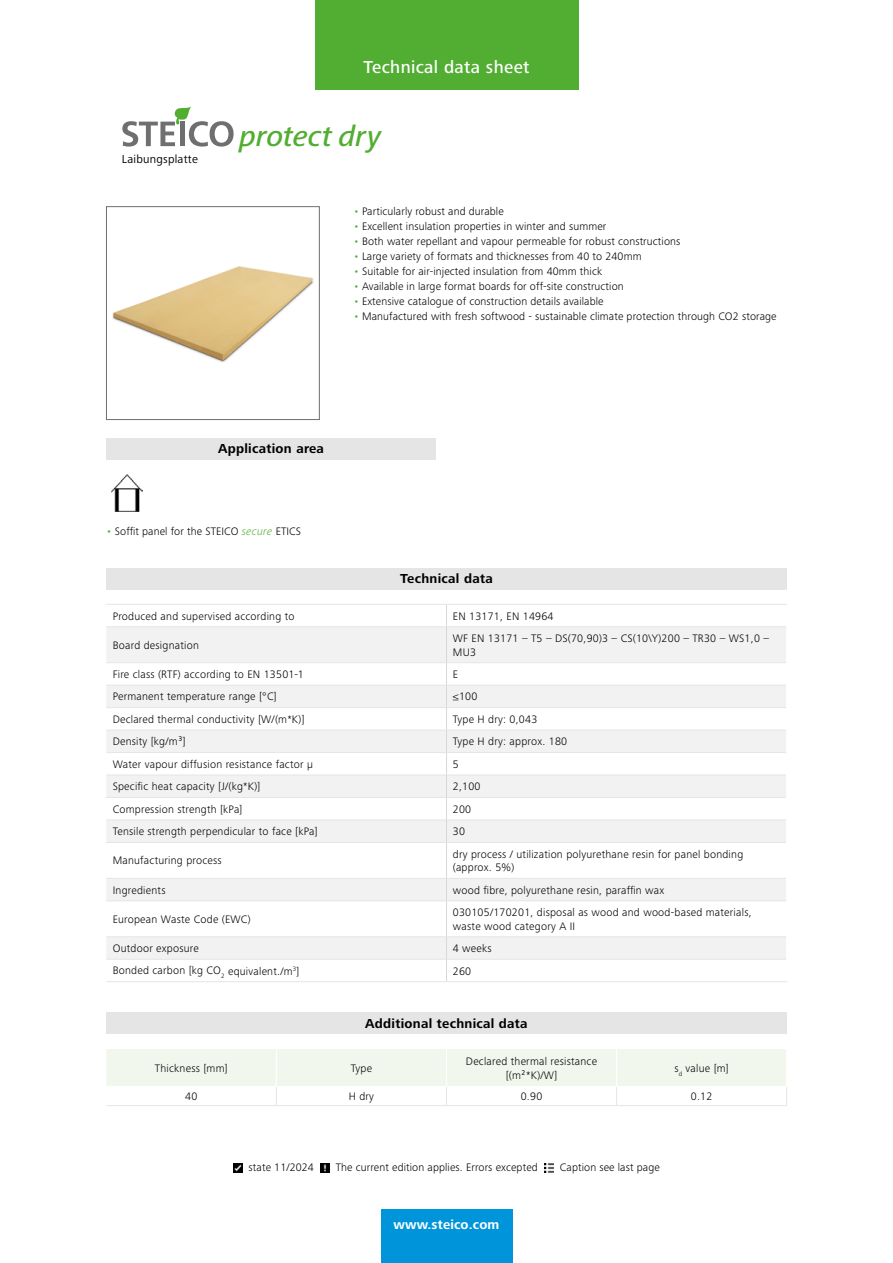
<style>
.page{position:relative;width:893px;height:1263px;background:#fff}
.page>*{position:absolute;margin:0;border:0;box-sizing:border-box;transform-origin:0 0}
.t1{font:italic 500 29.7px "Frutiger Next LTW1 G";color:#52ae32}
.t2{font:500 18px "Frutiger Next LTW1 G";letter-spacing:.02em;color:#fff}
.t3{font:700 13.5px "Frutiger Next LTW1 G";letter-spacing:.02em;color:#000}
.t4{font:700 13.5px "Frutiger Next LTW1 G";letter-spacing:.01em;color:#fff}
.t5{font:12px "Frutiger Next LTW1 G";letter-spacing:.02em;color:#000}
.t6{font:300 11.25px/13.5px "Frutiger Next LTW1 G";letter-spacing:.02em;color:#000}
.s1{color:#52ae32}
.s2{font-style:italic;color:#52ae32}
</style>
<div class="page">
<svg style="left:122px;top:106px;width:112px;height:41px"></svg>
<img style="left:112px;top:266px;width:202px;height:96px">
<div style="left:106px;top:206px;width:213px;height:214px;border:1px solid #706f6f"></div>
<div style="left:106px;top:438px;width:330px;height:21px;background:#e5e5e5"></div>
<img style="left:112px;top:474px;width:31px;height:38px">
<div style="left:106px;top:568px;width:681px;height:22px;background:#e5e5e5"></div>
<svg style="left:106px;top:627px;width:680px;height:332px;fill:#f2f2f2"></svg>
<svg style="left:446px;top:605px;width:1px;height:21px"></svg>
<hr style="left:106px;top:626px;width:340px;height:1px;background:#e5e5e5">
<hr style="left:446px;top:626px;width:340px;height:1px;background:#e5e5e5">
<hr style="left:446px;top:627px;width:1px;height:35px;background:#d8d8d8">
<hr style="left:106px;top:662px;width:340px;height:1px;background:#e5e5e5">
<hr style="left:446px;top:662px;width:340px;height:1px;background:#e5e5e5">
<hr style="left:106px;top:685px;width:340px;height:1px;background:#e5e5e5">
<hr style="left:446px;top:685px;width:340px;height:1px;background:#e5e5e5">
<hr style="left:106px;top:707px;width:340px;height:1px;background:#e5e5e5">
<hr style="left:446px;top:707px;width:340px;height:1px;background:#e5e5e5">
<hr style="left:106px;top:730px;width:340px;height:1px;background:#e5e5e5">
<hr style="left:446px;top:730px;width:340px;height:1px;background:#e5e5e5">
<hr style="left:106px;top:752px;width:340px;height:1px;background:#e5e5e5">
<hr style="left:446px;top:752px;width:340px;height:1px;background:#e5e5e5">
<hr style="left:106px;top:775px;width:340px;height:1px;background:#e5e5e5">
<hr style="left:446px;top:775px;width:340px;height:1px;background:#e5e5e5">
<hr style="left:106px;top:797px;width:340px;height:1px;background:#e5e5e5">
<hr style="left:446px;top:797px;width:340px;height:1px;background:#e5e5e5">
<hr style="left:106px;top:820px;width:340px;height:1px;background:#e5e5e5">
<hr style="left:446px;top:820px;width:340px;height:1px;background:#e5e5e5">
<svg style="left:446px;top:663px;width:1px;height:179px"></svg>
<hr style="left:106px;top:842px;width:340px;height:1px;background:#e5e5e5">
<hr style="left:446px;top:842px;width:340px;height:1px;background:#e5e5e5">
<hr style="left:446px;top:843px;width:1px;height:35px;background:#d8d8d8">
<hr style="left:106px;top:878px;width:340px;height:1px;background:#e5e5e5">
<hr style="left:446px;top:878px;width:340px;height:1px;background:#e5e5e5">
<svg style="left:446px;top:879px;width:1px;height:21px"></svg>
<hr style="left:106px;top:900px;width:340px;height:1px;background:#e5e5e5">
<hr style="left:446px;top:900px;width:340px;height:1px;background:#e5e5e5">
<hr style="left:446px;top:901px;width:1px;height:35px;background:#d8d8d8">
<hr style="left:106px;top:936px;width:340px;height:1px;background:#e5e5e5">
<hr style="left:446px;top:936px;width:340px;height:1px;background:#e5e5e5">
<hr style="left:106px;top:959px;width:340px;height:1px;background:#e5e5e5">
<hr style="left:446px;top:959px;width:340px;height:1px;background:#e5e5e5">
<svg style="left:446px;top:937px;width:1px;height:44px"></svg>
<hr style="left:106px;top:604px;width:340px;height:1px;background:#e5e5e5">
<hr style="left:446px;top:604px;width:341px;height:1px;background:#e5e5e5">
<hr style="left:106px;top:981px;width:340px;height:1px;background:#e5e5e5">
<hr style="left:446px;top:981px;width:341px;height:1px;background:#e5e5e5">
<div style="left:106px;top:1013px;width:681px;height:21px;background:#e5e5e5"></div>
<svg style="left:106px;top:1049px;width:681px;height:56px"></svg>
<hr style="left:106px;top:1105px;width:170px;height:1px;background:#e5e5e5">
<hr style="left:276px;top:1105px;width:170px;height:1px;background:#e5e5e5">
<hr style="left:446px;top:1105px;width:171px;height:1px;background:#e5e5e5">
<hr style="left:617px;top:1105px;width:170px;height:1px;background:#e5e5e5">
<div style="left:315px;top:0;width:263px;height:89px;background:#52ae32"></div>
<div style="left:381px;top:1210px;width:131px;height:53px;background:#0095db"></div>
<svg style="left:233px;top:1163px;width:9px;height:9px"></svg>
<svg style="left:320px;top:1163px;width:10px;height:9px"></svg>
<svg style="left:544px;top:1163px;width:10px;height:9px"></svg>
<p class="t5" style="left:122px;top:152px;width:78px">Laibungsplatte</p>
<h2 class="t2" style="left:363px;top:56px;width:168px">Technical data sheet</h2>
<h1 class="t1" style="left:239px;top:119px;width:143px">protect dry</h1>
<p class="t6" style="left:353px;top:204px;width:152px"><span class="s1">•</span> Particularly robust and durable</p>
<p class="t6" style="left:353px;top:219px;width:254px"><span class="s1">•</span> Excellent insulation properties in winter and summer</p>
<p class="t6" style="left:353px;top:234px;width:328px"><span class="s1">•</span> Both water repellant and vapour permeable for robust constructions</p>
<p class="t6" style="left:353px;top:249px;width:290px"><span class="s1">•</span> Large variety of formats and thicknesses from 40 to 240mm</p>
<p class="t6" style="left:353px;top:264px;width:250px"><span class="s1">•</span> Suitable for air-injected insulation from 40mm thick</p>
<p class="t6" style="left:353px;top:279px;width:272px"><span class="s1">•</span> Available in large format boards for off-site construction</p>
<p class="t6" style="left:353px;top:294px;width:252px"><span class="s1">•</span> Extensive catalogue of construction details available</p>
<p class="t6" style="left:353px;top:309px;width:425px"><span class="s1">•</span> Manufactured with fresh softwood - sustainable climate protection through CO2 storage</p>
<p class="t3" style="left:218px;top:441px;width:107px">Application area</p>
<p class="t6" style="left:106px;top:524px;width:196px"><span class="s1">•</span> Soffit panel for the STEICO <span class="s2">secure</span> ETICS</p>
<p class="t3" style="left:400px;top:571px;width:94px">Technical data</p>
<p class="t6" style="left:113px;top:609px;width:183px">Produced and supervised according to</p>
<p class="t6" style="left:453px;top:609px;width:102px">EN 13171, EN 14964</p>
<p class="t6" style="left:113px;top:638px;width:88px">Board designation</p>
<p class="t6" style="left:453px;top:631px;width:318px">WF EN 13171 – T5 – DS(70,90)3 – CS(10\Y)200 – TR30 – WS1,0 –<br>MU3</p>
<p class="t6" style="left:113px;top:667px;width:193px">Fire class (RTF) according to EN 13501-1</p>
<p class="t6" style="left:453px;top:667px;width:7px">E</p>
<p class="t6" style="left:113px;top:690px;width:166px">Permanent temperature range [°C]</p>
<p class="t6" style="left:453px;top:690px;width:26px">≤100</p>
<p class="t6" style="left:113px;top:712px;width:193px">Declared thermal conductivity [W/(m*K)]</p>
<p class="t6" style="left:453px;top:712px;width:86px">Type H dry: 0,043</p>
<p class="t6" style="left:113px;top:735px;width:75px">Density [kg/m³]</p>
<p class="t6" style="left:453px;top:735px;width:116px">Type H dry: approx. 180</p>
<p class="t6" style="left:113px;top:757px;width:202px">Water vapour diffusion resistance factor µ</p>
<p class="t6" style="left:453px;top:757px;width:7px">5</p>
<p class="t6" style="left:113px;top:780px;width:149px">Specific heat capacity [J/(kg*K)]</p>
<p class="t6" style="left:453px;top:780px;width:29px">2,100</p>
<p class="t6" style="left:113px;top:802px;width:131px">Compression strength [kPa]</p>
<p class="t6" style="left:453px;top:802px;width:20px">200</p>
<p class="t6" style="left:113px;top:825px;width:206px">Tensile strength perpendicular to face [kPa]</p>
<p class="t6" style="left:453px;top:825px;width:14px">30</p>
<p class="t6" style="left:113px;top:854px;width:111px">Manufacturing process</p>
<p class="t6" style="left:453px;top:847px;width:292px">dry process / utilization polyurethane resin for panel bonding (approx. 5%)</p>
<p class="t6" style="left:113px;top:883px;width:54px">Ingredients</p>
<p class="t6" style="left:453px;top:883px;width:213px">wood fibre, polyurethane resin, paraffin wax</p>
<p class="t6" style="left:113px;top:912px;width:139px">European Waste Code (EWC)</p>
<p class="t6" style="left:453px;top:905px;width:300px">030105/170201, disposal as wood and wood-based materials, waste wood category A II</p>
<p class="t6" style="left:113px;top:941px;width:88px">Outdoor exposure</p>
<p class="t6" style="left:453px;top:941px;width:40px">4 weeks</p>
<p class="t6" style="left:113px;top:964px;width:188px">Bonded carbon [kg CO<sub>2</sub> equivalent./m<sup>3</sup>]</p>
<p class="t6" style="left:453px;top:964px;width:20px">260</p>
<p class="t3" style="left:365px;top:1015px;width:164px">Additional technical data</p>
<p class="t6" style="left:155px;top:1061px;width:74px">Thickness [mm]</p>
<p class="t6" style="left:351px;top:1061px;width:23px">Type</p>
<p class="t6" style="left:466px;top:1054px;width:133px;text-align:center">Declared thermal resistance [(m²*K)/W]</p>
<p class="t6" style="left:674px;top:1061px;width:56px">s<sub>d</sub> value [m]</p>
<p class="t6" style="left:185px;top:1089px;width:14px">40</p>
<p class="t6" style="left:349px;top:1089px;width:27px">H dry</p>
<p class="t6" style="left:521px;top:1089px;width:23px">0.90</p>
<p class="t6" style="left:691px;top:1089px;width:23px">0.12</p>
<p class="t6" style="left:249px;top:1161px;width:67px">state 11/2024</p>
<p class="t6" style="left:336px;top:1161px;width:204px">The current edition applies. Errors excepted</p>
<p class="t6" style="left:560px;top:1161px;width:101px">Caption see last page</p>
<p class="t4" style="left:394px;top:1217px;width:107px">www.steico.com</p>
</div>
